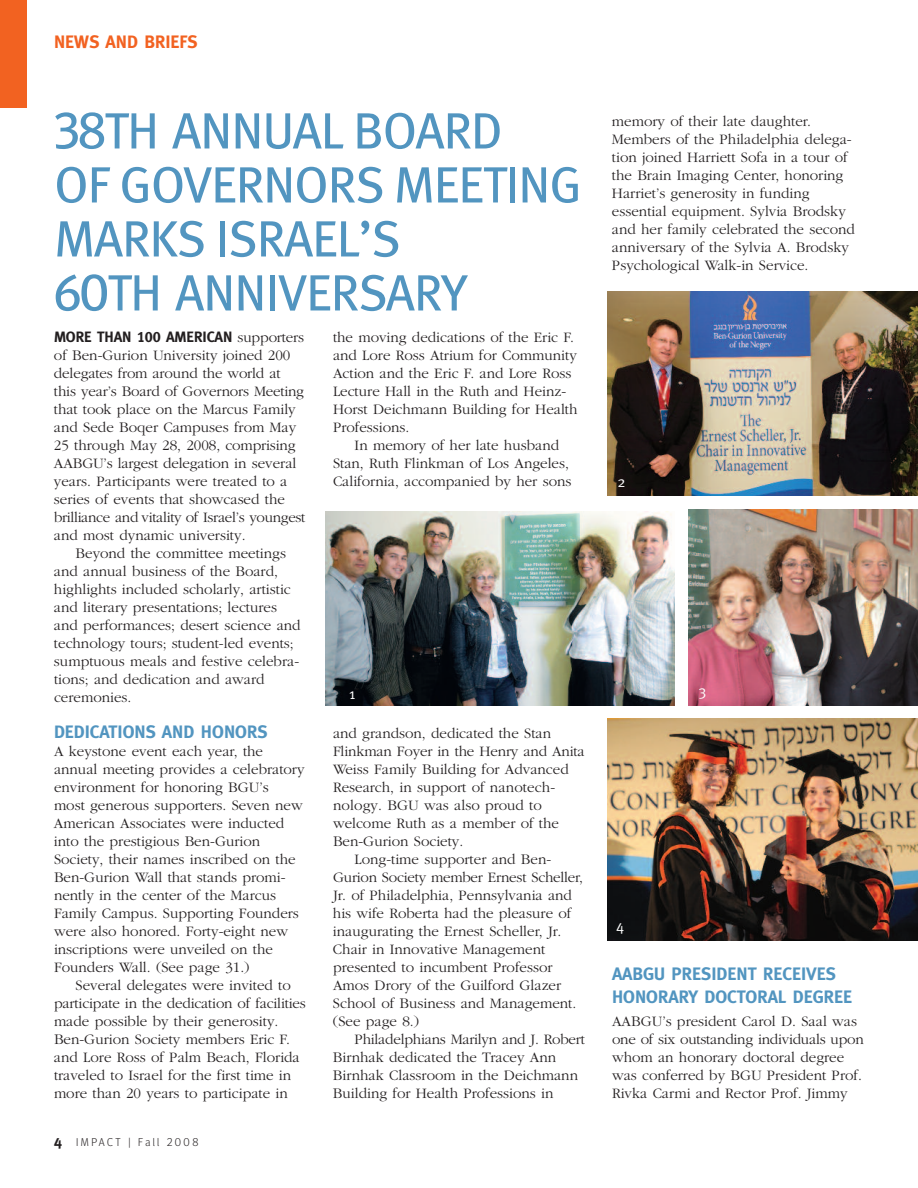
<style>
.page{position:relative;width:918px;height:1188px;background:#fff}
.page>*{position:absolute;margin:0;border:0;box-sizing:border-box;transform-origin:0 0}
.t1{font:51px/54px "Meta Pro";letter-spacing:-.03em;color:#5295c0}
.t2{font:700 18px/23.1px "Meta";color:#5295c0}
.t3{font:700 18px "Meta";color:#f26221}
.t4{font:300 15px/18px "Garamond";color:#231f20}
.t5{font:15px "Meta Bold Caps";letter-spacing:-.005em;color:#231f20}
.t6{font:15px "Meta";color:#fff}
.t7{font:300 11.25px "Meta Headline";letter-spacing:.22em;color:#231f20}
.s1{font-family:"Meta Headline"}
.s2{font-family:"Garamond";font-weight:300}
.s3{font-family:"Meta";font-weight:700;font-size:15px}
</style>
<div class="page">
<div style="left:0;top:0;width:27px;height:108px;background:#f26221"></div>
<img style="left:608px;top:719px;width:310px;height:221px">
<img style="left:688px;top:509px;width:230px;height:196px">
<img style="left:326px;top:512px;width:349px;height:193px">
<img style="left:608px;top:291px;width:309px;height:205px">
<p class="t3" style="left:54px;top:31px;width:145px">NEWS AND BRIEFS</p>
<h1 class="t1" style="left:54px;top:109px;width:530px"><span class="s1">38</span>TH ANNUAL BOARD<br>OF GOVERNORS MEETING<br>MARKS ISRAEL’S<br><span class="s1">60</span>TH ANNIVERSARY</h1>
<p class="t5" style="left:54px;top:328px;width:252px">MORE THAN 100 AMERICAN <span class="s2">supporters</span></p>
<p class="t4" style="left:54px;top:346px;width:253px">of Ben-Gurion University joined 200 delegates from around the world at this year’s Board of Governors Meeting that took place on the Marcus Family and Sede Boqer Campuses from May 25 through May 28, 2008, comprising AABGU’s largest delegation in several years. Participants were treated to a series of events that showcased the brilliance and vitality of Israel’s youngest and most dynamic university.</p>
<p class="t4" style="left:54px;top:544px;width:248px;text-indent:22px">Beyond the committee meetings and annual business of the Board, highlights included scholarly, artistic and literary presentations; lectures and performances; desert science and technology tours; student-led events; sumptuous meals and festive celebra&shy;tions; and dedication and award ceremonies.</p>
<p class="t2" style="left:54px;top:720px;width:215px">DEDICATIONS AND HONORS</p>
<p class="t4" style="left:54px;top:742px;width:252px">A keystone event each year, the annual meeting provides a celebratory environment for honoring BGU’s<br>most generous supporters. Seven new American Associates were inducted into the prestigious Ben-Gurion Society, their names inscribed on the Ben-Gurion Wall that stands promi&shy;nently in the center of the Marcus Family Campus. Supporting Founders were also honored. Forty-eight new inscriptions were unveiled on the Founders Wall. (See page 31.)</p>
<p class="t4" style="left:54px;top:976px;width:253px;text-indent:22px">Several delegates were invited to participate in the dedication of facilities made possible by their generosity.<br>Ben-Gurion Society members Eric F. and Lore Ross of Palm Beach, Florida traveled to Israel for the first time in more than 20 years to participate in</p>
<p class="t7" style="left:54px;top:1138px;width:146px"><span class="s3">4</span> IMPACT | Fall 2008</p>
<p class="t4" style="left:333px;top:328px;width:246px">the moving dedications of the Eric F. and Lore Ross Atrium for Community<br>Action and the Eric F. and Lore Ross<br>Lecture Hall in the Ruth and Heinz-<br>Horst Deichmann Building for Health<br>Professions.</p>
<p class="t4" style="left:333px;top:436px;width:240px;text-indent:22px">In memory of her late husband<br>Stan, Ruth Flinkman of Los Angeles,<br>California, accompanied by her sons</p>
<p class="t6" style="left:349px;top:685px;width:8px">1</p>
<p class="t4" style="left:333px;top:724px;width:220px">and grandson, dedicated the Stan</p>
<p class="t4" style="left:333px;top:742px;width:253px">Flinkman Foyer in the Henry and Anita</p>
<p class="t4" style="left:333px;top:760px;width:237px">Weiss Family Building for Advanced</p>
<p class="t4" style="left:333px;top:778px;width:224px">Research, in support of nanotech-</p>
<p class="t4" style="left:333px;top:796px;width:210px">nology. BGU was also proud to</p>
<p class="t4" style="left:333px;top:814px;width:228px">welcome Ruth as a member of the</p>
<p class="t4" style="left:333px;top:832px;width:132px">Ben-Gurion Society.</p>
<p class="t4" style="left:355px;top:850px;width:198px">Long-time supporter and Ben-</p>
<p class="t4" style="left:333px;top:868px;width:252px">Gurion Society member Ernest Scheller,</p>
<p class="t4" style="left:333px;top:886px;width:241px">Jr. of Philadelphia, Pennsylvania and</p>
<p class="t4" style="left:333px;top:904px;width:240px">his wife Roberta had the pleasure of</p>
<p class="t4" style="left:333px;top:922px;width:230px">inaugurating the Ernest Scheller, Jr.</p>
<p class="t4" style="left:333px;top:940px;width:214px">Chair in Innovative Management</p>
<p class="t4" style="left:333px;top:958px;width:221px">presented to incumbent Professor</p>
<p class="t4" style="left:333px;top:976px;width:230px">Amos Drory of the Guilford Glazer</p>
<p class="t4" style="left:333px;top:994px;width:245px">School of Business and Management.</p>
<p class="t4" style="left:333px;top:1012px;width:88px">(See page 8.)</p>
<p class="t4" style="left:355px;top:1030px;width:232px">Philadelphians Marilyn and J. Robert</p>
<p class="t4" style="left:333px;top:1048px;width:225px">Birnhak dedicated the Tracey Ann</p>
<p class="t4" style="left:333px;top:1066px;width:247px">Birnhak Classroom in the Deichmann</p>
<p class="t4" style="left:333px;top:1084px;width:222px">Building for Health Professions in</p>
<p class="t4" style="left:612px;top:112px;width:244px">memory of their late daughter.<br>Members of the Philadelphia delega&shy;tion joined Harriett Sofa in a tour of the Brain Imaging Center, honoring Harriet’s generosity in funding essential equipment. Sylvia Brodsky and her family celebrated the second anniversary of the Sylvia A. Brodsky Psychological Walk-in Service.</p>
<p class="t6" style="left:617px;top:473px;width:10px">2</p>
<p class="t6" style="left:698px;top:683px;width:10px">3</p>
<p class="t6" style="left:616px;top:917px;width:10px">4</p>
<p class="t2" style="left:612px;top:963px;width:242px">AABGU PRESIDENT RECEIVES<br>HONORARY DOCTORAL DEGREE</p>
<p class="t4" style="left:612px;top:1012px;width:253px">AABGU’s president Carol D. Saal was one of six outstanding individuals upon whom an honorary doctoral degree was conferred by BGU President Prof.<br>Rivka Carmi and Rector Prof. Jimmy</p>
</div>
